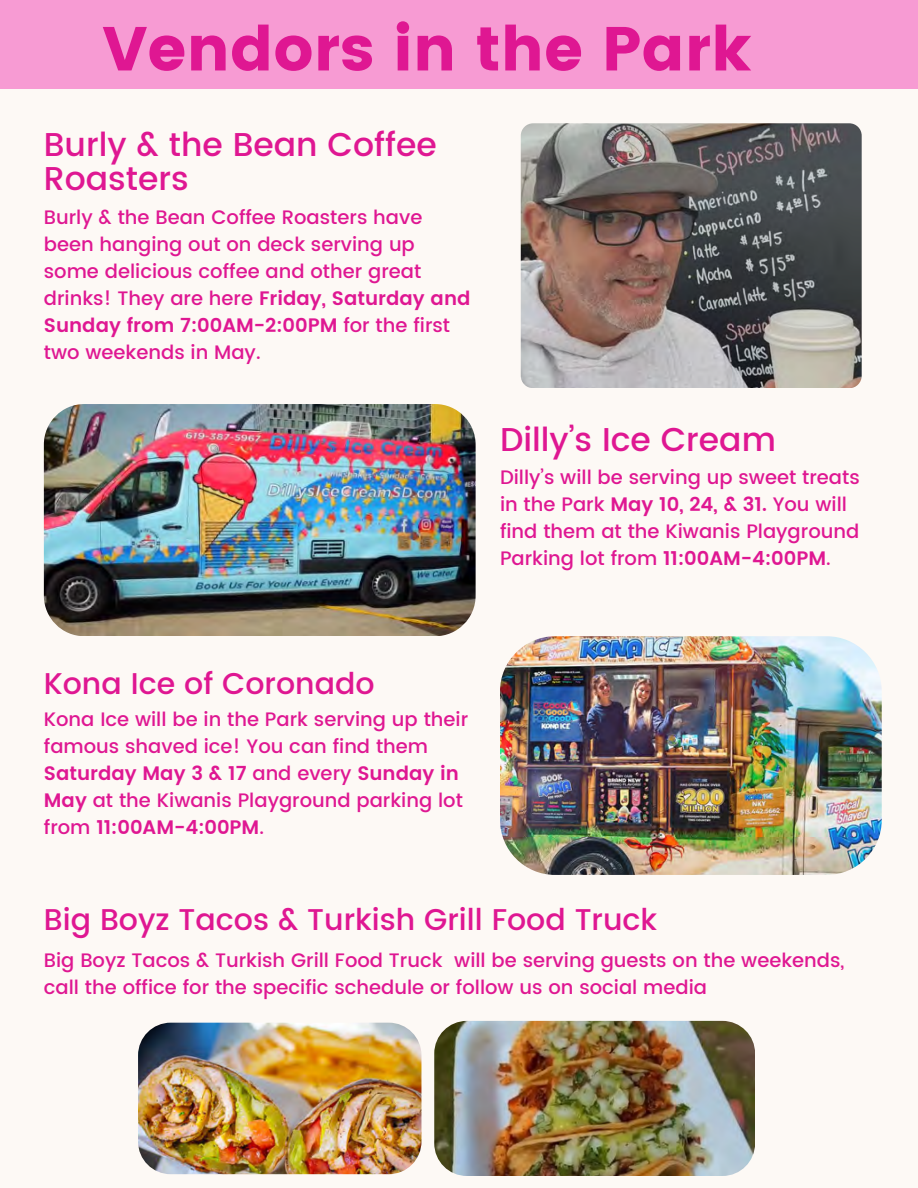
<style>
.page{position:relative;width:918px;height:1188px;background:#fdf9f5}
.page>*{position:absolute;margin:0;border:0;box-sizing:border-box;transform-origin:0 0}
.t1{font:61.95px "Poppins";color:#df1792}
.t2{font:500 33px/33.8px "Poppins";color:#df1792}
.t3{font:500 30px "Poppins";color:#df1792}
.t4{font:500 19.5px/27px "Poppins";color:#df1792}
.s1{font-weight:600}
</style>
<div class="page">
<img style="left:521px;top:123px;width:341px;height:265px;border-radius:12px">
<div style="left:0;top:0;width:918px;height:89px;background:#f79bd3"></div>
<img style="left:434px;top:1021px;width:321px;height:155px;border-radius:33px">
<img style="left:138px;top:1023px;width:283px;height:151px;border-radius:33px">
<img style="left:44px;top:404px;width:432px;height:232px;border-radius:41px">
<img style="left:500px;top:636px;width:381px;height:239px;border-radius:55px">
<h2 class="t1" style="left:102px;top:13px;width:651px">Vendors in the Park</h2>
<p class="t2" style="left:44px;top:128px;width:394px">Burly &amp; the Bean Coffee<br>Roasters</p>
<p class="t4" style="left:44px;top:204px;width:428px">Burly &amp; the Bean Coffee Roasters have been hanging out on deck serving up some delicious coffee and other great drinks! They are here <span class="s1">Friday, Saturday and Sunday from 7:00AM-2:00PM</span> for the first two weekends in May.</p>
<h2 class="t2" style="left:500px;top:423px;width:277px">Dilly’s Ice Cream</h2>
<p class="t4" style="left:500px;top:464px;width:361px">Dilly’s will be serving up sweet treats in the Park <span class="s1">May 10, 24, &amp; 31.</span> You will find them at the Kiwanis Playground Parking lot from <span class="s1">11:00AM-4:00PM</span>.</p>
<p class="t3" style="left:44px;top:666px;width:332px">Kona Ice of Coronado</p>
<p class="t4" style="left:44px;top:705px;width:426px">Kona Ice will be in the Park serving up their famous shaved ice! You can find them <span class="s1">Saturday May 3 &amp; 17</span> and every <span class="s1">Sunday in May</span> at the Kiwanis Playground parking lot from <span class="s1">11:00AM-4:00PM</span>.</p>
<p class="t3" style="left:44px;top:902px;width:615px">Big Boyz Tacos &amp; Turkish Grill Food Truck</p>
<h2 class="t4" style="left:44px;top:946px;width:802px">Big Boyz Tacos &amp; Turkish Grill Food Truck will be serving guests on the weekends, call the office for the specific schedule or follow us on social media</h2>
</div>
